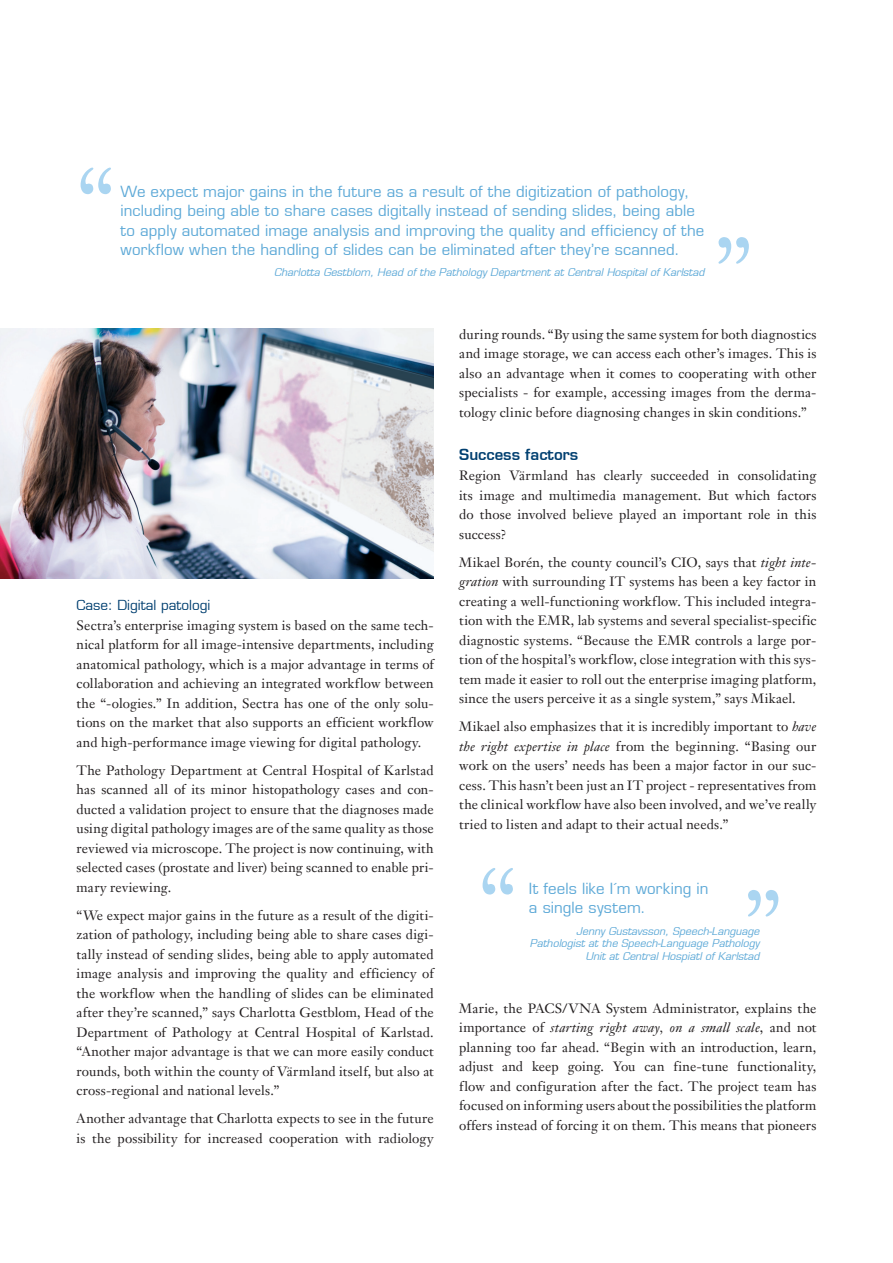
<style>
.page{position:relative;width:893px;height:1263px;background:#fff}
.page>*{position:absolute;margin:0;border:0;box-sizing:border-box;transform-origin:0 0}
.t1{font:90px "Janson Text";color:#aad5f1}
.t2{font:15px/19.5px "Eurostile";letter-spacing:.01em;color:#5da9d7}
.Heading_2{font:600 15px "Eurostile";color:#003f70}
.Body_of_copy{font:13.5px/19.5px "Janson Text";letter-spacing:.01em;color:#231f20;text-align:justify}
.Heading_2-2{font:13.5px "Eurostile";color:#003f70}
.t3{font:italic 10.5px/12.6px "Eurostile";color:#5da9d7;text-align:right}
.s1{font-style:italic}
</style>
<div class="page">
<img style="left:0;top:329px;width:434px;height:249px">
<p class="t1" style="left:77px;top:144px;width:41px">“</p>
<p class="t2" style="left:121px;top:182px;width:585px">We expect major gains in the future as a result of the digitization of pathology, including being able to share cases digitally instead of sending slides, being able to apply automated image analysis and improving the quality and efficiency of the workflow when the handling of slides can be eliminated after they’re scanned.</p>
<p class="t3" style="left:274px;top:266px;width:432px">Charlotta Gestblom, Head of the Pathology Department at Central Hospital of Karlstad</p>
<p class="t1" style="left:713px;top:214px;width:41px">”</p>
<p class="Heading_2-2" style="left:77px;top:597px;width:135px">Case: Digital patologi</p>
<p class="Body_of_copy" style="left:77px;top:615px;width:359px">Sectra’s enterprise imaging system is based on the same tech&shy;nical platform for all image-intensive departments, including anatomical pathology, which is a major advantage in terms of collaboration and achieving an integrated workflow between the “-ologies.” In addition, Sectra has one of the only solu&shy;tions on the market that also supports an efficient workflow and high-performance image viewing for digital pathology.</p>
<p class="Body_of_copy" style="left:77px;top:760px;width:359px">The Pathology Department at Central Hospital of Karlstad has scanned all of its minor histopathology cases and con&shy;ducted a validation project to ensure that the diagnoses made using digital pathology images are of the same quality as those reviewed via microscope. The project is now continuing, with selected cases (prostate and liver) being scanned to enable pri&shy;mary reviewing.</p>
<p class="Body_of_copy" style="left:77px;top:905px;width:359px">“We expect major gains in the future as a result of the digiti&shy;zation of pathology, including being able to share cases digi&shy;tally instead of sending slides, being able to apply automated image analysis and improving the quality and efficiency of the workflow when the handling of slides can be eliminated after they’re scanned,” says Charlotta Gestblom, Head of the Department of Pathology at Central Hospital of Karlstad. “Another major advantage is that we can more easily conduct rounds, both within the county of Värmland itself, but also at cross-regional and national levels.”</p>
<p class="Body_of_copy" style="left:77px;top:1109px;width:359px">Another advantage that Charlotta expects to see in the future is the possibility for increased cooperation with radiology</p>
<p class="Body_of_copy" style="left:459px;top:324px;width:359px">during rounds. “By using the same system for both diagnostics and image storage, we can access each other’s images. This is also an advantage when it comes to cooperating with other specialists - for example, accessing images from the derma&shy;tology clinic before diagnosing changes in skin conditions.”</p>
<p class="Heading_2" style="left:459px;top:446px;width:120px">Success factors</p>
<p class="Body_of_copy" style="left:459px;top:465px;width:359px">Region Värmland has clearly succeeded in consolidating its image and multimedia management. But which factors do those involved believe played an important role in this success?</p>
<p class="Body_of_copy" style="left:459px;top:552px;width:359px">Mikael Borén, the county council’s CIO, says that <span class="s1">tight inte&shy;gration</span> with surrounding IT systems has been a key factor in creating a well-functioning workflow. This included integra&shy;tion with the EMR, lab systems and several specialist-specific diagnostic systems. “Because the EMR controls a large por&shy;tion of the hospital’s workflow, close integration with this sys&shy;tem made it easier to roll out the enterprise imaging platform, since the users perceive it as a single system,” says Mikael.</p>
<p class="Body_of_copy" style="left:459px;top:716px;width:359px">Mikael also emphasizes that it is incredibly important to <span class="s1">have the right expertise in place</span> from the beginning. “Basing our work on the users’ needs has been a major factor in our suc&shy;cess. This hasn’t been just an IT project - representatives from the clinical workflow have also been involved, and we’ve really tried to listen and adapt to their actual needs.”</p>
<p class="t1" style="left:479px;top:845px;width:41px">“</p>
<p class="t2" style="left:529px;top:879px;width:181px">It feels like I´m working in a single system.</p>
<p class="t3" style="left:530px;top:924px;width:231px">Jenny Gustavsson, Speech-Language<br>Pathologist at the Speech-Language Pathology<br>Unit at Central Hospiatl of Karlstad</p>
<p class="t1" style="left:742px;top:867px;width:41px">”</p>
<p class="Body_of_copy" style="left:459px;top:998px;width:359px">Marie, the PACS/VNA System Administrator, explains the importance of <span class="s1">starting right away, on a small scale</span>, and not planning too far ahead. “Begin with an introduction, learn, adjust and keep going. You can fine-tune functionality, flow and configuration after the fact. The project team has focused on informing users about the possibilities the platform offers instead of forcing it on them. This means that pioneers</p>
</div>
